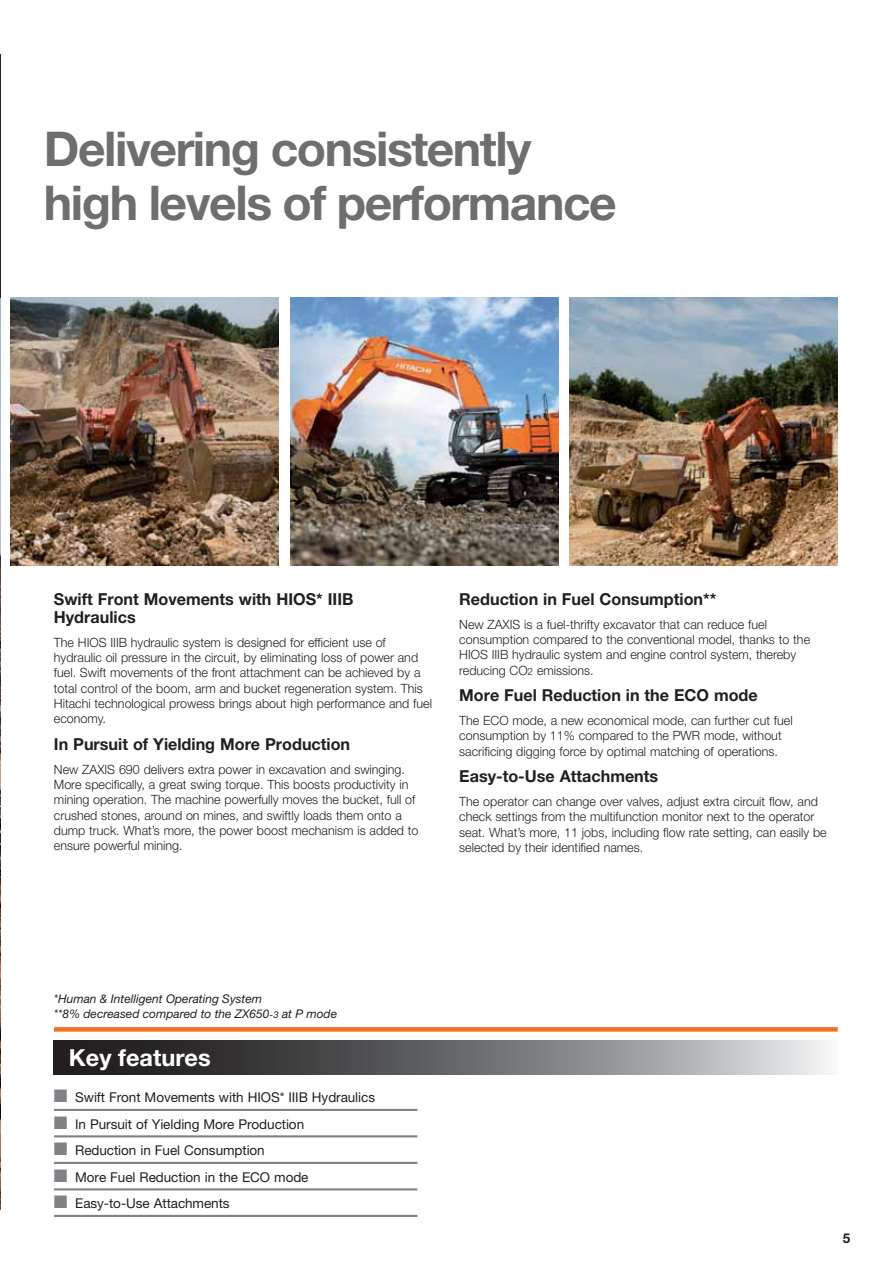
<style>
.page{position:relative;width:893px;height:1263px;background:#fff}
.page>*{position:absolute;margin:0;border:0;box-sizing:border-box;transform-origin:0 0}
.t1{font:700 48px/54.4px "Helvetica Neue LT Pro";letter-spacing:-.03em;color:#6d6e70}
.t2{font:700 23.55px "Helvetica Neue LT Pro";color:#fff}
.t3{font:700 16.5px/18px "Helvetica Neue LT Pro";color:#231f20}
.t4{font:13.5px "Helvetica Neue LT Pro";letter-spacing:-.005em;color:#231f20}
.t5{font:700 13.5px "Helvetica Neue LT Pro";color:#231f20}
.t6{font:300 12.75px/15.3px "Helvetica Neue LT Pro";color:#231f20}
.t7{font:italic 12px/14.4px "Helvetica Neue LT Pro";color:#231f20}
.s1{font-size:10.2px}
.s2{font-size:9.6px}
.s3{color:#808285}
</style>
<div class="page">
<div style="left:54px;top:1027px;width:784px;height:5px;background:#f36f21"></div>
<img style="left:570px;top:298px;width:268px;height:268px">
<img style="left:11px;top:298px;width:267px;height:268px">
<img style="left:0;top:298px;width:1px;height:912px">
<svg style="left:54px;top:1041px;width:775px;height:34px;background:#6e6e70"></svg>
<hr style="left:0;top:54px;width:1px;height:244px;background:#231f20">
<hr style="left:54px;top:1109px;width:363px;height:2px;background:#808285">
<hr style="left:54px;top:1135px;width:363px;height:2px;background:#808285">
<hr style="left:54px;top:1162px;width:363px;height:2px;background:#808285">
<hr style="left:54px;top:1188px;width:363px;height:2px;background:#808285">
<hr style="left:54px;top:1215px;width:363px;height:2px;background:#808285">
<img style="left:290px;top:298px;width:268px;height:268px">
<h1 class="t1" style="left:44px;top:126px;width:574px">Delivering consistently high levels of performance</h1>
<p class="t3" style="left:54px;top:592px;width:301px">Swift Front Movements with HIOS* IIIB<br>Hydraulics</p>
<p class="t6" style="left:54px;top:636px;width:379px">The HIOS IIIB hydraulic system is designed for efficient use of hydraulic oil pressure in the circuit, by eliminating loss of power and fuel. Swift movements of the front attachment can be achieved by a total control of the boom, arm and bucket regeneration system. This Hitachi technological prowess brings about high performance and fuel economy.</p>
<p class="t3" style="left:54px;top:736px;width:298px">In Pursuit of Yielding More Production</p>
<p class="t6" style="left:54px;top:763px;width:366px">New ZAXIS 690 delivers extra power in excavation and swinging.<br>More specifically, a great swing torque. This boosts productivity in mining operation. The machine powerfully moves the bucket, full of crushed stones, around on mines, and swiftly loads them onto a dump truck. What’s more, the power boost mechanism is added to ensure powerful mining.</p>
<p class="t3" style="left:459px;top:592px;width:259px">Reduction in Fuel Consumption**</p>
<p class="t6" style="left:459px;top:618px;width:352px">New ZAXIS is a fuel-thrifty excavator that can reduce fuel consumption compared to the conventional model, thanks to the HIOS IIIB hydraulic system and engine control system, thereby reducing CO<span class="s1">2</span> emissions.</p>
<p class="t3" style="left:459px;top:688px;width:300px">More Fuel Reduction in the ECO mode</p>
<p class="t6" style="left:459px;top:714px;width:335px">The ECO mode, a new economical mode, can further cut fuel consumption by 11% compared to the PWR mode, without sacrificing digging force by optimal matching of operations.</p>
<p class="t3" style="left:459px;top:769px;width:200px">Easy-to-Use Attachments</p>
<p class="t6" style="left:459px;top:795px;width:369px">The operator can change over valves, adjust extra circuit flow, and check settings from the multifunction monitor next to the operator seat. What’s more, 11 jobs, including flow rate setting, can easily be selected by their identified names.</p>
<p class="t7" style="left:54px;top:993px;width:285px">*Human &amp; Intelligent Operating System<br>**8% decreased compared to the ZX650<span class="s2">-3</span> at P mode</p>
<h2 class="t2" style="left:69px;top:1049px;width:143px">Key features</h2>
<p class="t4" style="left:54px;top:1093px;width:323px"><span class="s3">■</span> Swift Front Movements with HIOS* IIIB Hydraulics</p>
<p class="t4" style="left:54px;top:1119px;width:252px"><span class="s3">■</span> In Pursuit of Yielding More Production</p>
<p class="t4" style="left:54px;top:1146px;width:212px"><span class="s3">■</span> Reduction in Fuel Consumption</p>
<p class="t4" style="left:54px;top:1172px;width:256px"><span class="s3">■</span> More Fuel Reduction in the ECO mode</p>
<p class="t4" style="left:54px;top:1199px;width:177px"><span class="s3">■</span> Easy-to-Use Attachments</p>
<p class="t5" style="left:843px;top:1233px;width:9px">5</p>
</div>
